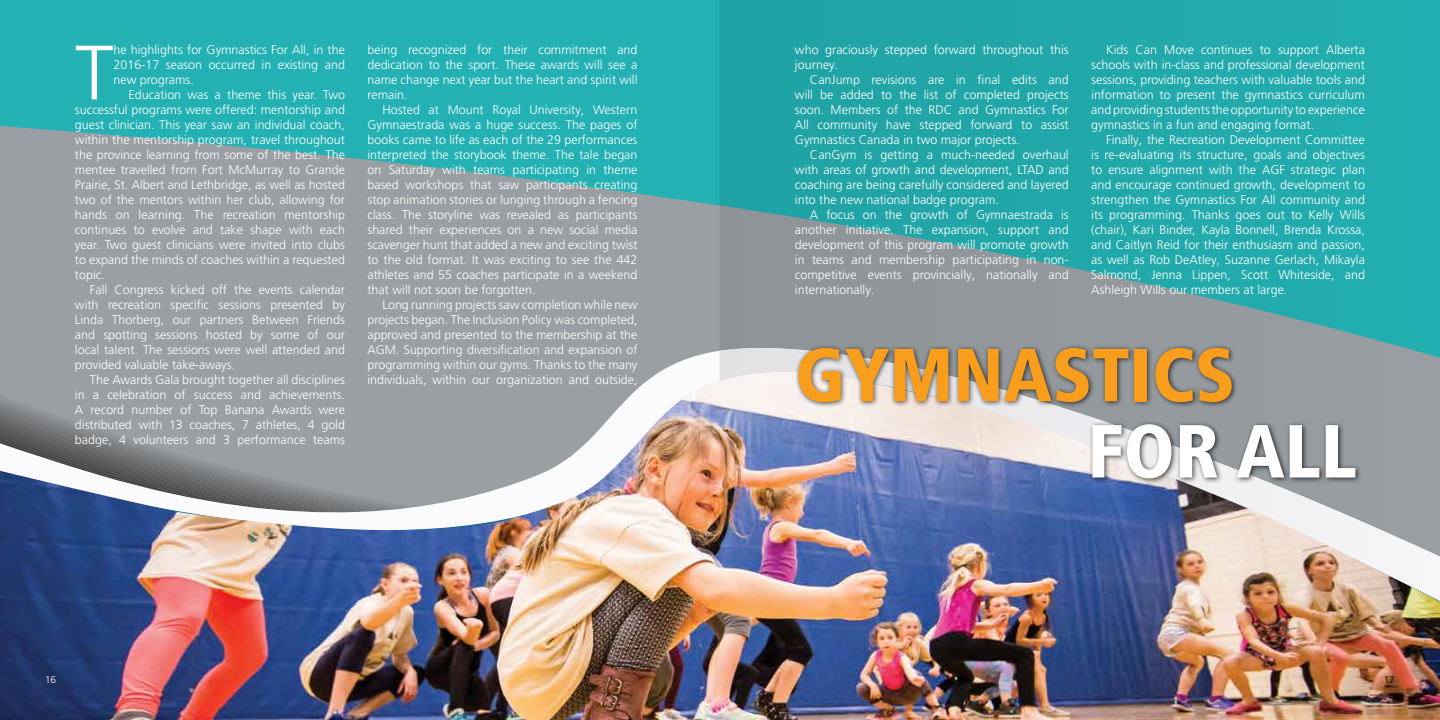
<style>
.page{position:relative;width:1440px;height:720px;background:#23b1b3}
.page>*{position:absolute;margin:0;border:0;box-sizing:border-box;transform-origin:0 0}
.t1{font:300 77px "Frutiger LT Pro";color:#fff}
.t2{font:900 condensed 75px "Frutiger LT Pro";color:#f99d1c}
.t3{font:900 condensed 75px "Frutiger LT Pro";color:#fff}
.t4{font:300 12.5px/15px "Frutiger LT Pro";color:#fff;text-align:justify}
.t5{font:300 10px "Frutiger LT Pro";color:#fff}
.t6{font:300 10px "Frutiger LT Pro";color:#000}
</style>
<div class="page">
<svg style="left:0;top:126px;width:421px;height:40px;fill:#9a9fa3"></svg>
<div style="left:0;top:166px;width:719px;height:206px;background:#9a9fa3"></div>
<div style="left:719px;top:0;width:319px;height:206px;background:#21a4a6"></div>
<svg style="left:719px;top:206px;width:686px;height:142px"></svg>
<svg style="left:719px;top:348px;width:721px;height:24px;background:#b6bfc3"></svg>
<img style="left:0;top:372px;width:1440px;height:348px">
<div style="left:795px;top:344px;width:567px;height:141px;background:#000;opacity:.75"></div>
<h1 class="t1" style="left:75px;top:28px;width:40px">T</h1>
<p class="t4" style="left:113px;top:43px;width:233px">he highlights for Gymnastics For All, in the 2016-17 season occurred in existing and new programs.</p>
<p class="t4" style="left:75px;top:88px;width:272px;text-indent:53px">Education was a theme this year. Two successful programs were offered: mentorship and guest clinician. This year saw an individual coach, within the mentorship program, travel throughout the province learning from some of the best. The mentee travelled from Fort McMurray to Grande Prairie, St. Albert and Lethbridge, as well as hosted two of the mentors within her club, allowing for hands on learning. The recreation mentorship continues to evolve and take shape with each year. Two guest clinicians were invited into clubs to expand the minds of coaches within a requested topic.</p>
<p class="t4" style="left:75px;top:283px;width:272px;text-indent:15px">Fall Congress kicked off the events calendar with recreation specific sessions presented by Linda Thorberg, our partners Between Friends and spotting sessions hosted by some of our local talent. The sessions were well attended and provided valuable take-aways.</p>
<p class="t4" style="left:75px;top:373px;width:272px;text-indent:15px">The Awards Gala brought together all disciplines in a celebration of success and achievements.<br>A record number of Top Banana Awards were distributed with 13 coaches, 7 athletes, 4 gold badge, 4 volunteers and 3 performance teams</p>
<p class="t4" style="left:368px;top:43px;width:271px">being recognized for their commitment and dedication to the sport. These awards will see a name change next year but the heart and spirit will remain.</p>
<p class="t4" style="left:368px;top:103px;width:272px;text-indent:15px">Hosted at Mount Royal University, Western Gymnaestrada was a huge success. The pages of books came to life as each of the 29 performances interpreted the storybook theme. The tale began on Saturday with teams participating in theme based workshops that saw participants creating stop animation stories or lunging through a fencing class. The storyline was revealed as participants shared their experiences on a new social media scavenger hunt that added a new and exciting twist to the old format. It was exciting to see the 442 athletes and 55 coaches participate in a weekend that will not soon be forgotten.</p>
<p class="t4" style="left:368px;top:298px;width:272px;text-indent:15px">Long running projects saw completion while new projects began. The Inclusion Policy was completed, approved and presented to the membership at the AGM. Supporting diversification and expansion of programming within our gyms. Thanks to the many individuals, within our organization and outside,</p>
<p class="t4" style="left:795px;top:43px;width:275px">who graciously stepped forward throughout this journey.</p>
<p class="t4" style="left:795px;top:73px;width:275px;text-indent:15px">CanJump revisions are in final edits and will be added to the list of completed projects soon. Members of the RDC and Gymnastics For All community have stepped forward to assist Gymnastics Canada in two major projects.</p>
<p class="t4" style="left:795px;top:148px;width:275px;text-indent:15px">CanGym is getting a much-needed overhaul with areas of growth and development, LTAD and coaching are being carefully considered and layered into the new national badge program.</p>
<p class="t4" style="left:795px;top:208px;width:275px;text-indent:15px">A focus on the growth of Gymnaestrada is another initiative. The expansion, support and development of this program will promote growth in teams and membership participating in non&shy;competitive events provincially, nationally and internationally.</p>
<p class="t4" style="left:1091px;top:43px;width:275px;text-indent:15px">Kids Can Move continues to support Alberta schools with in-class and professional development sessions, providing teachers with valuable tools and information to present the gymnastics curriculum and providing students the opportunity to experience gymnastics in a fun and engaging format.</p>
<p class="t4" style="left:1091px;top:133px;width:275px;text-indent:15px">Finally, the Recreation Development Committee is re-evaluating its structure, goals and objectives to ensure alignment with the AGF strategic plan and encourage continued growth, development to strengthen the Gymnastics For All community and its programming. Thanks goes out to Kelly Wills (chair), Kari Binder, Kayla Bonnell, Brenda Krossa, and Caitlyn Reid for their enthusiasm and passion, as well as Rob DeAtley, Suzanne Gerlach, Mikayla Salmond, Jenna Lippen, Scott Whiteside, and Ashleigh Wills our members at large.</p>
<h2 class="t2" style="left:795px;top:330px;width:442px">GYMNASTICS</h2>
<h2 class="t3" style="left:1088px;top:406px;width:271px">FOR ALL</h2>
<p class="t5" style="left:45px;top:673px;width:13px">16</p>
<p class="t6" style="left:1384px;top:673px;width:13px">17</p>
</div>
